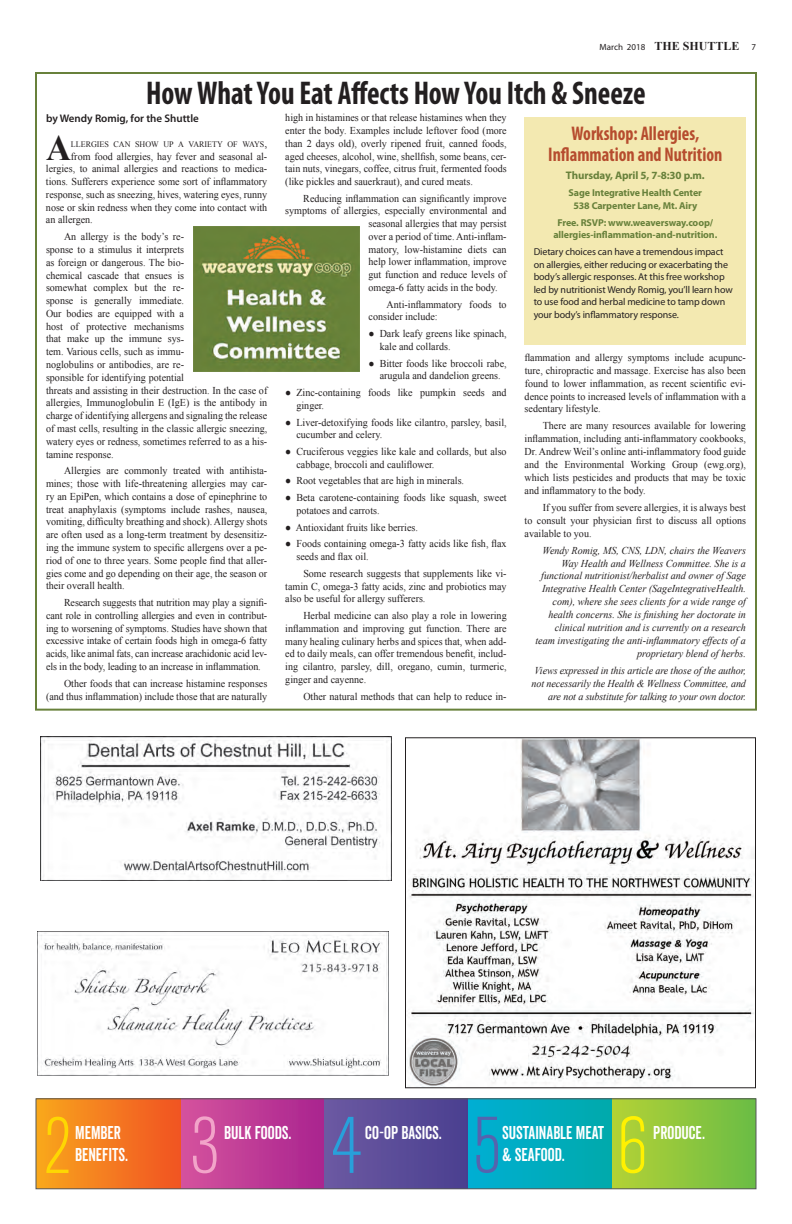
<style>
.page{position:relative;width:792px;height:1224px;background:#fff}
.page>*{position:absolute;margin:0;border:0;box-sizing:border-box;transform-origin:0 0}
.t1{font:700 36px "Times New Roman";color:#231f20;scale:.96 1}
.t2{font:700 condensed 33px "Myriad Pro";color:#231f20;scale:.91 1}
.t3{font:700 condensed 19.8px/22px "Myriad Pro";color:#b64c2e;text-align:center;scale:.91 1}
.t4{font:18px/21.6px "Veneer Clean";color:#fff;scale:.9 1}
.t5{font:600 11px "Myriad Pro";color:#231f20}
.t6{font:700 11px "Myriad Pro";letter-spacing:-.01em;color:#68813b}
.t7{font:10.5px/12.8px "Times New Roman";color:#231f20;text-align:justify;scale:.96 1}
.t8{font:italic 10.5px/12.9px "Times New Roman";color:#231f20;text-align:right;scale:.96 1}
.t9{font:10px/12.5px "Myriad Pro";letter-spacing:-.01em;color:#231f20}
.t10{font:700 10px/12.5px "Myriad Pro";letter-spacing:-.01em;color:#68813b;text-align:center}
.t11{font:9px "Myriad Pro";color:#231f20}
.t12{font:8.4px "Times New Roman";color:#231f20;scale:.96 1}
.s1{font-family:"Times New Roman";font-weight:700;font-size:12px}
.s2{font-size:12px}
</style>
<div class="page">
<div style="left:525px;top:117px;width:221px;height:228px;background:#f3e9b1"></div>
<img style="left:408px;top:739px;width:346px;height:347px">
<div style="left:405px;top:737px;width:351px;height:351px;border:1px solid #231f20"></div>
<div style="left:181px;top:1099px;width:144px;height:90px;background:linear-gradient(to right,#d4539d,#a9248f)"></div>
<div style="left:324px;top:1099px;width:145px;height:90px;background:linear-gradient(to right,#6c59a2,#4a3f8f)"></div>
<svg style="left:193px;top:1116px;width:24px;height:57px"></svg>
<svg style="left:333px;top:1117px;width:28px;height:56px;background:#5568ae"></svg>
<div style="left:469px;top:1099px;width:144px;height:90px;background:linear-gradient(to right,#00afd3,#00aaab)"></div>
<div style="left:612px;top:1099px;width:144px;height:90px;background:linear-gradient(to right,#b5d235,#6bbc45)"></div>
<svg style="left:476px;top:1117px;width:22px;height:56px"></svg>
<svg style="left:621px;top:1116px;width:23px;height:57px"></svg>
<div style="left:37px;top:1099px;width:144px;height:90px;background:linear-gradient(to right,#f9a61c,#f15323)"></div>
<svg style="left:46px;top:1117px;width:23px;height:56px"></svg>
<div style="left:36px;top:1098px;width:720px;height:91px;border:1px solid #57585a"></div>
<img style="left:193px;top:227px;width:167px;height:144px">
<img style="left:40px;top:736px;width:351px;height:144px">
<img style="left:37px;top:932px;width:351px;height:144px">
<p class="t11" style="left:600px;top:41px;width:158px">March 2018 <span class="s1">THE SHUTTLE</span> 7</p>
<h2 class="t2" style="left:146px;top:72px;width:551px">How What You Eat Affects How You Itch &amp; Sneeze</h2>
<p class="t5" style="left:46px;top:112px;width:154px">by Wendy Romig, for the Shuttle</p>
<h1 class="t1" style="left:46px;top:123px;width:28px">A</h1>
<p class="t12" style="left:71px;top:139px;width:206px">LLERGIES CAN SHOW UP A VARIETY OF WAYS<span class="s2">,</span></p>
<p class="t7" style="left:46px;top:149px;width:232px;text-indent:25px">from food allergies, hay fever and seasonal al&shy;lergies, to animal allergies and reactions to medica&shy;tions. Sufferers experience some sort of inflammatory response, such as sneezing, hives, watering eyes, runny nose or skin redness when they come into contact with an allergen.</p>
<p class="t7" style="left:46px;top:230px;width:232px;text-align:left;text-indent:18px">An allergy is the body’s re-<br>sponse to a stimulus it interprets<br>as foreign or dangerous. The bio-<br>chemical cascade that ensues is<br>somewhat complex but the re-<br>sponse is generally immediate.<br>Our bodies are equipped with a<br>host of protective mechanisms<br>that make up the immune sys-<br>tem. Various cells, such as immu-<br>noglobulins or antibodies, are re-<br>sponsible for identifying potential<br>threats and assisting in their destruction. In the case of allergies, Immunoglobulin E (IgE) is the antibody in charge of identifying allergens and signaling the release of mast cells, resulting in the classic allergic sneezing, watery eyes or redness, sometimes referred to as a his&shy;tamine response.</p>
<p class="t7" style="left:46px;top:464px;width:232px;text-indent:18px">Allergies are commonly treated with antihista&shy;mines; those with life-threatening allergies may car&shy;ry an EpiPen, which contains a dose of epinephrine to treat anaphylaxis (symptoms include rashes, nausea, vomiting, difficulty breathing and shock). Allergy shots are often used as a long-term treatment by desensitiz&shy;ing the immune system to specific allergens over a pe&shy;riod of one to three years. Some people find that aller&shy;gies come and go depending on their age, the season or their overall health.</p>
<p class="t7" style="left:46px;top:596px;width:232px;text-indent:18px">Research suggests that nutrition may play a signifi&shy;cant role in controlling allergies and even in contribut&shy;ing to worsening of symptoms. Studies have shown that excessive intake of certain foods high in omega-6 fatty acids, like animal fats, can increase arachidonic acid lev&shy;els in the body, leading to an increase in inflammation.</p>
<p class="t7" style="left:46px;top:677px;width:232px;text-align:right">Other foods that can increase histamine responses (and thus inflammation) include those that are naturally</p>
<p class="t7" style="left:285px;top:111px;width:232px">high in histamines or that release histamines when they enter the body. Examples include leftover food (more than 2 days old), overly ripened fruit, canned foods, aged cheeses, alcohol, wine, shellfish, some beans, cer&shy;tain nuts, vinegars, coffee, citrus fruit, fermented foods (like pickles and sauerkraut), and cured meats.</p>
<p class="t7" style="left:303px;top:192px;width:213px">Reducing inflammation can significantly improve</p>
<p class="t7" style="left:285px;top:204px;width:232px">symptoms of allergies, especially environmental and</p>
<p class="t7" style="left:369px;top:217px;width:145px">seasonal allergies that may persist</p>
<p class="t7" style="left:369px;top:230px;width:145px">over a period of time. Anti-inflam-</p>
<p class="t7" style="left:369px;top:243px;width:145px">matory, low-histamine diets can</p>
<p class="t7" style="left:369px;top:255px;width:145px">help lower inflammation, improve</p>
<p class="t7" style="left:369px;top:268px;width:145px">gut function and reduce levels of</p>
<p class="t7" style="left:369px;top:281px;width:136px">omega-6 fatty acids in the body.</p>
<p class="t7" style="left:369px;top:298px;width:145px;text-indent:18px">Anti-inflammatory foods to consider include:</p>
<p class="t7" style="left:380px;top:327px;width:134px;text-indent:-11px">● Dark leafy greens like spinach, kale and collards.</p>
<p class="t7" style="left:369px;top:357px;width:145px;text-align:center">● Bitter foods like broccoli rabe, arugula and dandelion greens.</p>
<p class="t7" style="left:296px;top:386px;width:220px;text-indent:-11px">● Zinc-containing foods like pumpkin seeds and ginger.</p>
<p class="t7" style="left:296px;top:416px;width:220px;text-indent:-11px">● Liver-detoxifying foods like cilantro, parsley, basil, cucumber and celery.</p>
<p class="t7" style="left:296px;top:445px;width:220px;text-indent:-11px">● Cruciferous veggies like kale and collards, but also cabbage, broccoli and cauliflower.</p>
<p class="t7" style="left:285px;top:474px;width:188px">● Root vegetables that are high in minerals.</p>
<p class="t7" style="left:296px;top:491px;width:220px;text-indent:-11px">● Beta carotene-containing foods like squash, sweet potatoes and carrots.</p>
<p class="t7" style="left:285px;top:521px;width:140px">● Antioxidant fruits like berries.</p>
<p class="t7" style="left:296px;top:537px;width:220px;text-indent:-11px">● Foods containing omega-3 fatty acids like fish, flax seeds and flax oil.</p>
<p class="t7" style="left:285px;top:567px;width:232px;text-indent:18px">Some research suggests that supplements like vi&shy;tamin C, omega-3 fatty acids, zinc and probiotics may also be useful for allergy sufferers.</p>
<p class="t7" style="left:285px;top:609px;width:232px;text-indent:18px">Herbal medicine can also play a role in lowering inflammation and improving gut function. There are many healing culinary herbs and spices that, when add&shy;ed to daily meals, can offer tremendous benefit, includ&shy;ing cilantro, parsley, dill, oregano, cumin, turmeric, ginger and cayenne.</p>
<p class="t7" style="left:303px;top:690px;width:213px">Other natural methods that can help to reduce in-</p>
<h3 class="t3" style="left:548px;top:121px;width:193px">Workshop: Allergies,<br>Inflammation and Nutrition</h3>
<p class="t6" style="left:566px;top:168px;width:140px">Thursday, April 5, 7-8:30 p.m.</p>
<p class="t10" style="left:569px;top:186px;width:135px">Sage Integrative Health Center<br>538 Carpenter Lane, Mt. Airy</p>
<p class="t10" style="left:553px;top:216px;width:165px">Free. RSVP: www.weaversway.coop/ allergies-inflammation-and-nutrition.</p>
<p class="t9" style="left:534px;top:245px;width:201px">Dietary choices can have a tremendous impact on allergies, either reducing or exacerbating the body’s allergic responses. At this free workshop led by nutritionist Wendy Romig, you’ll learn how to use food and herbal medicine to tamp down your body’s inflammatory response.</p>
<p class="t7" style="left:525px;top:351px;width:232px">flammation and allergy symptoms include acupunc&shy;ture, chiropractic and massage. Exercise has also been found to lower inflammation, as recent scientific evi&shy;dence points to increased levels of inflammation with a sedentary lifestyle.</p>
<p class="t7" style="left:525px;top:419px;width:232px;text-indent:18px">There are many resources available for lowering inflammation, including anti-inflammatory cookbooks, Dr. Andrew Weil’s online anti-inflammatory food guide and the Environmental Working Group (ewg.org), which lists pesticides and products that may be toxic and inflammatory to the body.</p>
<p class="t7" style="left:525px;top:501px;width:232px;text-indent:18px">If you suffer from severe allergies, it is always best to consult your physician first to discuss all options available to you.</p>
<p class="t8" style="left:535px;top:543px;width:221px">Wendy Romig, MS, CNS, LDN, chairs the Weavers Way Health and Wellness Committee. She is a functional nutritionist/herbalist and owner of Sage Integrative Health Center (SageIntegrativeHealth. com), where she sees clients for a wide range of health concerns. She is finishing her doctorate in clinical nutrition and is currently on a research team investigating the anti-inflammatory effects of a proprietary blend of herbs.</p>
<p class="t8" style="left:531px;top:664px;width:225px">Views expressed in this article are those of the author, not necessarily the Health &amp; Wellness Committee, and are not a substitute for talking to your own doctor.</p>
<h3 class="t4" style="left:75px;top:1122px;width:52px">MEMBER</h3>
<h3 class="t4" style="left:224px;top:1122px;width:76px">BULK FOODS.</h3>
<h3 class="t4" style="left:365px;top:1122px;width:87px">CO-OP BASICS.</h3>
<h3 class="t4" style="left:653px;top:1122px;width:59px">PRODUCE.</h3>
<h3 class="t4" style="left:75px;top:1144px;width:61px">BENEFITS.</h3>
<h3 class="t4" style="left:502px;top:1122px;width:115px">SUSTAINABLE MEAT &amp; SEAFOOD.</h3>
</div>
